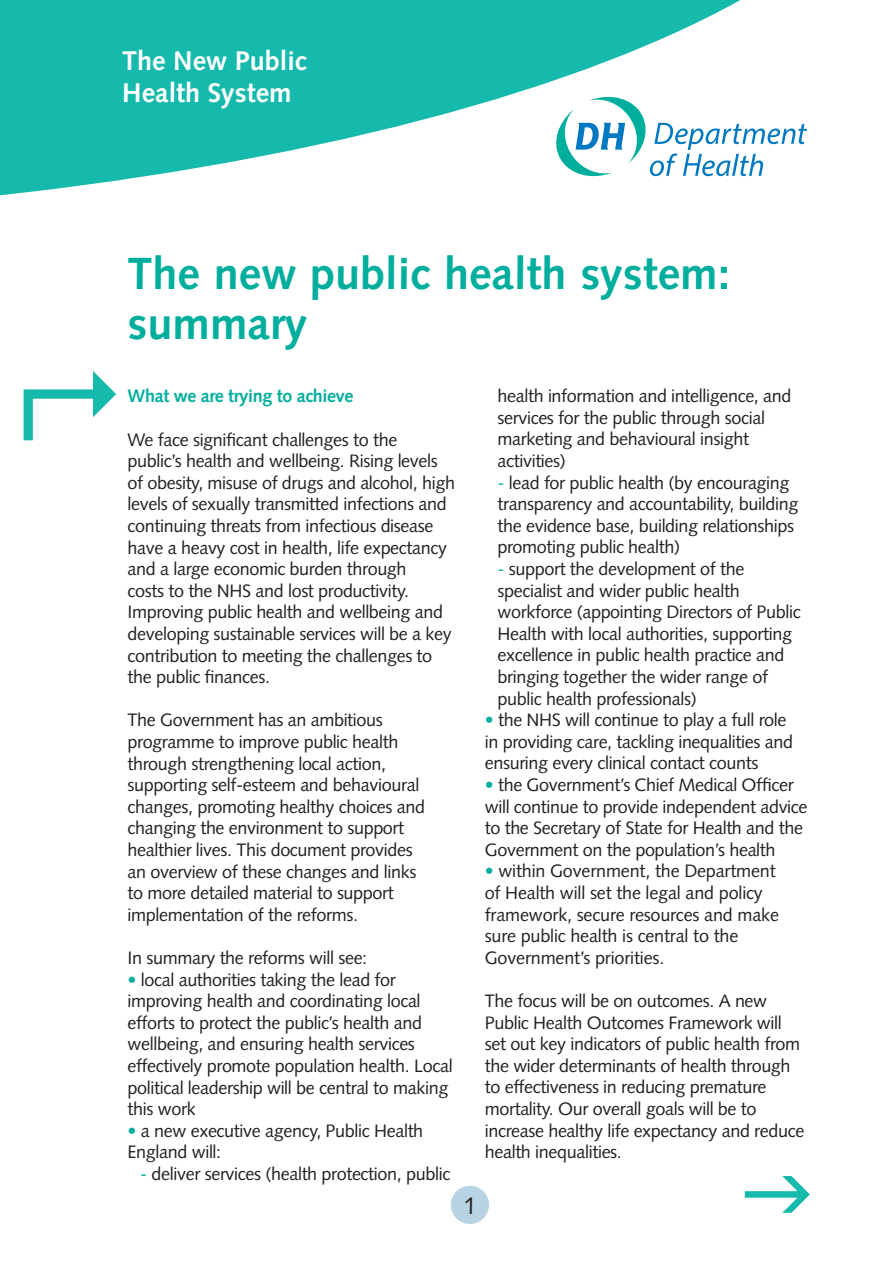
<style>
.page{position:relative;width:893px;height:1263px;background:#fff}
.page>*{position:absolute;margin:0;border:0;box-sizing:border-box;transform-origin:0 0}
.Cover_headings{font:700 45px/49.5px "Syntax";color:#00ae9e}
.t1{font:700 27px/32.4px "Syntax";color:#fff}
.t2{font:24px "Humanist 531 BT Roman A";color:#231f20}
.Body_Copy_1{font:18px/21.6px "Syntax";letter-spacing:-.02em;color:#231f20}
.Body_Copy_1-2{font:700 18px "Syntax";letter-spacing:-.02em;color:#00ae9e}
.s1{color:#00ae9e}
</style>
<div class="page">
<svg style="left:0;top:0;width:745px;height:196px;fill:#15baad"></svg>
<div style="left:451px;top:1186px;width:38px;height:38px;background:#b8d3e4;border-radius:50%"></div>
<svg style="left:556px;top:97px;width:251px;height:79px"></svg>
<h2 class="t1" style="left:122px;top:44px;width:186px">The New Public<br>Health System</h2>
<p class="Cover_headings" style="left:128px;top:249px;width:604px">The new public health system: summary</p>
<p class="Body_Copy_1-2" style="left:128px;top:386px;width:227px">What we are trying to achieve</p>
<p class="Body_Copy_1" style="left:128px;top:429px;width:329px">We face significant challenges to the public’s health and wellbeing. Rising levels of obesity, misuse of drugs and alcohol, high levels of sexually transmitted infections and continuing threats from infectious disease have a heavy cost in health, life expectancy and a large economic burden through<br>costs to the NHS and lost productivity.<br>Improving public health and wellbeing and developing sustainable services will be a key contribution to meeting the challenges to the public finances.</p>
<p class="Body_Copy_1" style="left:128px;top:709px;width:299px">The Government has an ambitious programme to improve public health through strengthening local action, supporting self-esteem and behavioural changes, promoting healthy choices and changing the environment to support healthier lives. This document provides an overview of these changes and links to more detailed material to support implementation of the reforms.</p>
<p class="Body_Copy_1" style="left:128px;top:947px;width:241px">In summary the reforms will see:</p>
<p class="Body_Copy_1" style="left:128px;top:969px;width:327px"><span class="s1">•</span> local authorities taking the lead for improving health and coordinating local efforts to protect the public’s health and wellbeing, and ensuring health services effectively promote population health. Local political leadership will be central to making this work</p>
<p class="Body_Copy_1" style="left:128px;top:1120px;width:297px"><span class="s1">•</span> a new executive agency, Public Health<br>England will:</p>
<p class="Body_Copy_1" style="left:140px;top:1163px;width:311px"><span class="s1">-</span> deliver services (health protection, public</p>
<p class="Body_Copy_1" style="left:497px;top:385px;width:296px">health information and intelligence, and services for the public through social marketing and behavioural insight activities)</p>
<p class="Body_Copy_1" style="left:497px;top:472px;width:302px"><span class="s1">-</span> lead for public health (by encouraging transparency and accountability, building the evidence base, building relationships promoting public health)</p>
<p class="Body_Copy_1" style="left:497px;top:558px;width:305px"><span class="s1">-</span> support the development of the specialist and wider public health workforce (appointing Directors of Public Health with local authorities, supporting excellence in public health practice and bringing together the wider range of public health professionals)</p>
<p class="Body_Copy_1" style="left:485px;top:709px;width:310px"><span class="s1">•</span> the NHS will continue to play a full role in providing care, tackling inequalities and ensuring every clinical contact counts</p>
<p class="Body_Copy_1" style="left:485px;top:774px;width:324px"><span class="s1">•</span> the Government’s Chief Medical Officer will continue to provide independent advice to the Secretary of State for Health and the Government on the population’s health</p>
<p class="Body_Copy_1" style="left:485px;top:860px;width:296px"><span class="s1">•</span> within Government, the Department of Health will set the legal and policy framework, secure resources and make sure public health is central to the Government’s priorities.</p>
<p class="Body_Copy_1" style="left:485px;top:990px;width:321px">The focus will be on outcomes. A new Public Health Outcomes Framework will set out key indicators of public health from the wider determinants of health through to effectiveness in reducing premature mortality. Our overall goals will be to increase healthy life expectancy and reduce health inequalities.</p>
<h3 class="t2" style="left:463px;top:1190px;width:15px">1</h3>
</div>
